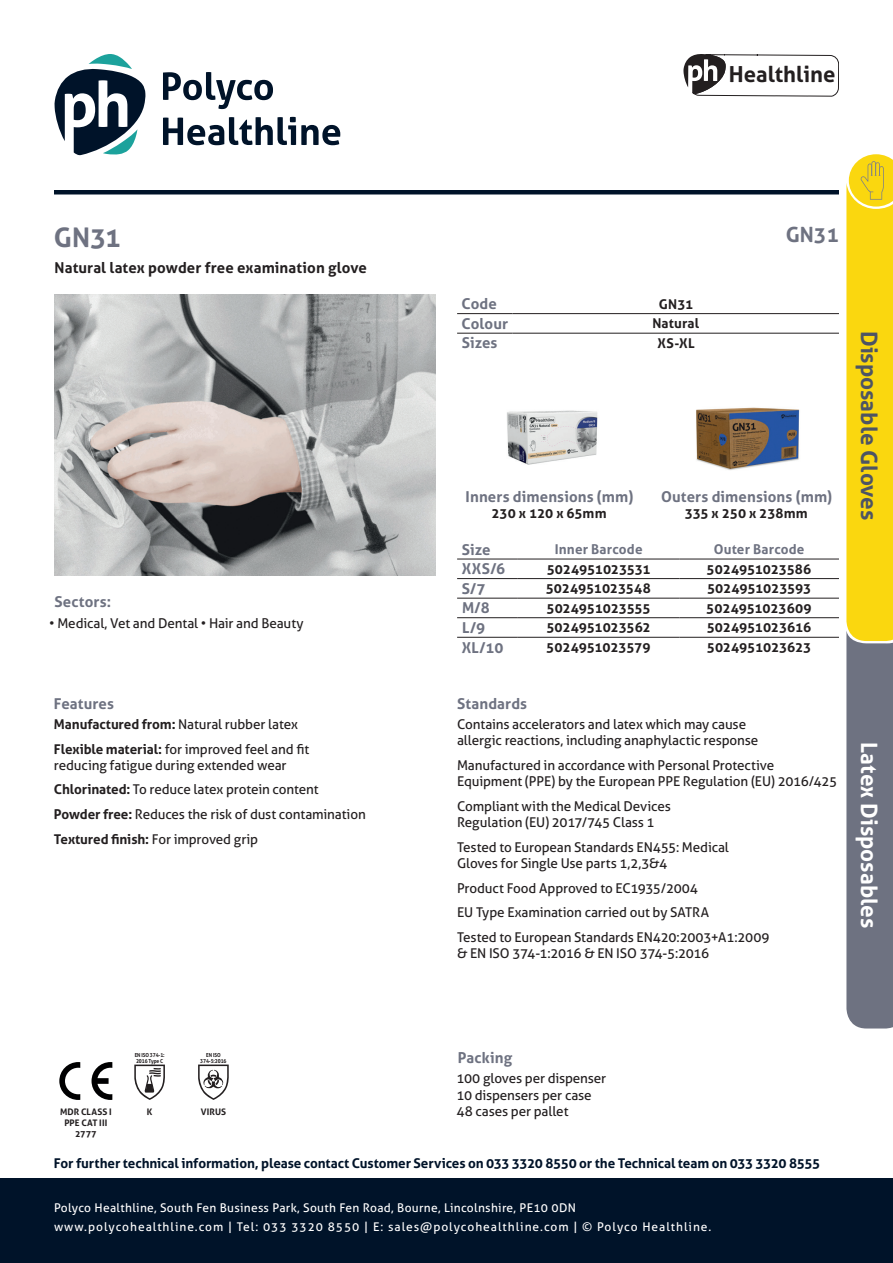
<style>
.page{position:relative;width:893px;height:1263px;background:#fff}
.page>*{position:absolute;margin:0;border:0;box-sizing:border-box;transform-origin:0 0}
.t1{font:700 27px "Aller";color:#6e7281}
.t2{font:700 22.5px "Aller";color:#4d5464}
.t3{font:700 22.5px "Aller";color:#fff}
.t4{font:700 22.05px "Aller";color:#231f20}
.t5{font:700 21px "Aller";color:#6e7281}
.t6{font:700 15px "Aller";letter-spacing:.005em;color:#6e7281}
.t7{font:700 15px "Aller";letter-spacing:.005em;color:#231f20}
.t8{font:13.5px/16.2px "Aller";letter-spacing:-.01em;color:#231f20}
.t9{font:700 13.5px "Aller";letter-spacing:-.005em;color:#231f20}
.t10{font:700 13.5px "Aller";letter-spacing:-.01em;color:#001329}
.t11{font:13.5px "Aller";letter-spacing:-.03em;color:#231f20}
.t12{font:700 13.5px "Aller";letter-spacing:.015em;color:#6e7281}
.t13{font:700 13.5px "Aller";letter-spacing:.015em;color:#231f20}
.t14{font:12px/19.2px "Aller";letter-spacing:.06em;color:#fff}
.t15{font:700 9px/10.8px "Aller";letter-spacing:.01em;color:#231f20;text-align:center}
.t16{font:700 5.55px/6.3px "Aller";letter-spacing:-.02em;color:#231f20;scale:.9 1}
.s1{font-weight:700}
</style>
<div class="page">
<img style="left:54px;top:294px;width:382px;height:281px">
<svg style="left:683px;top:54px;width:156px;height:43px"></svg>
<hr style="left:457px;top:313px;width:55px;height:1px;background:#231f20">
<hr style="left:512px;top:313px;width:327px;height:1px;background:#231f20">
<hr style="left:457px;top:333px;width:55px;height:1px;background:#231f20">
<hr style="left:512px;top:333px;width:327px;height:1px;background:#231f20">
<img style="left:507px;top:410px;width:91px;height:55px">
<svg style="left:92px;top:1062px;width:20px;height:38px"></svg>
<svg style="left:59px;top:1062px;width:21px;height:38px"></svg>
<svg style="left:134px;top:1064px;width:31px;height:36px"></svg>
<svg style="left:198px;top:1064px;width:31px;height:36px"></svg>
<hr style="left:457px;top:559px;width:61px;height:1px;background:#231f20">
<hr style="left:518px;top:559px;width:161px;height:1px;background:#231f20">
<hr style="left:679px;top:559px;width:160px;height:1px;background:#231f20">
<hr style="left:457px;top:578px;width:61px;height:1px;background:#231f20">
<hr style="left:518px;top:578px;width:161px;height:1px;background:#231f20">
<hr style="left:679px;top:578px;width:160px;height:1px;background:#231f20">
<hr style="left:457px;top:598px;width:61px;height:1px;background:#231f20">
<hr style="left:518px;top:598px;width:161px;height:1px;background:#231f20">
<hr style="left:679px;top:598px;width:160px;height:1px;background:#231f20">
<hr style="left:457px;top:617px;width:61px;height:1px;background:#231f20">
<hr style="left:518px;top:617px;width:161px;height:1px;background:#231f20">
<hr style="left:679px;top:617px;width:160px;height:1px;background:#231f20">
<hr style="left:457px;top:637px;width:61px;height:1px;background:#231f20">
<hr style="left:518px;top:637px;width:161px;height:1px;background:#231f20">
<hr style="left:679px;top:637px;width:160px;height:1px;background:#231f20">
<img style="left:696px;top:407px;width:104px;height:63px">
<div style="left:0;top:1178px;width:893px;height:85px;background:#001329"></div>
<svg style="left:163px;top:72px;width:110px;height:37px"></svg>
<svg style="left:163px;top:117px;width:177px;height:28px"></svg>
<svg style="left:55px;top:54px;width:91px;height:101px"></svg>
<hr style="left:54px;top:190px;width:785px;height:4px;background:#001329">
<svg style="left:846px;top:154px;width:47px;height:874px;background:#bcab46"></svg>
<h3 class="t4" style="left:729px;top:61px;width:108px">Healthline</h3>
<h1 class="t1" style="left:54px;top:221px;width:69px">GN31</h1>
<p class="t7" style="left:55px;top:258px;width:314px">Natural latex powder free examination glove</p>
<p class="t6" style="left:54px;top:593px;width:58px">Sectors:</p>
<p class="t8" style="left:49px;top:615px;width:256px">• Medical, Vet and Dental • Hair and Beauty</p>
<p class="t6" style="left:54px;top:694px;width:62px">Features</p>
<p class="t8" style="left:54px;top:712px;width:257px;line-height:24.8px"><span class="s1">Manufactured from:</span> Natural rubber latex<br><span class="s1">Flexible material:</span> for improved feel and fit</p>
<p class="t8" style="left:54px;top:752px;width:313px;line-height:24.8px">reducing fatigue during extended wear <span class="s1">Chlorinated:</span> To reduce latex protein content <span class="s1">Powder free:</span> Reduces the risk of dust contamination <span class="s1">Textured finish:</span> For improved grip</p>
<h3 class="t5" style="left:786px;top:222px;width:55px">GN31</h3>
<p class="t6" style="left:462px;top:295px;width:37px">Code</p>
<p class="t9" style="left:659px;top:296px;width:36px">GN31</p>
<p class="t6" style="left:462px;top:314px;width:48px">Colour</p>
<p class="t13" style="left:652px;top:315px;width:48px">Natural</p>
<p class="t6" style="left:462px;top:334px;width:37px">Sizes</p>
<p class="t9" style="left:657px;top:335px;width:39px">XS-XL</p>
<p class="t6" style="left:466px;top:487px;width:169px">Inners dimensions (mm)</p>
<p class="t9" style="left:491px;top:505px;width:117px">230 x 120 x 65mm</p>
<p class="t6" style="left:661px;top:487px;width:173px">Outers dimensions (mm)</p>
<p class="t9" style="left:685px;top:505px;width:124px">335 x 250 x 238mm</p>
<p class="t6" style="left:462px;top:540px;width:30px">Size</p>
<p class="t12" style="left:555px;top:541px;width:89px">Inner Barcode</p>
<p class="t12" style="left:714px;top:541px;width:92px">Outer Barcode</p>
<p class="t6" style="left:462px;top:560px;width:45px">XXS/6</p>
<p class="t9" style="left:547px;top:561px;width:105px">5024951023531</p>
<p class="t9" style="left:707px;top:561px;width:106px">5024951023586</p>
<p class="t6" style="left:462px;top:579px;width:25px">S/7</p>
<p class="t9" style="left:546px;top:580px;width:107px">5024951023548</p>
<p class="t9" style="left:707px;top:580px;width:106px">5024951023593</p>
<p class="t6" style="left:462px;top:599px;width:29px">M/8</p>
<p class="t9" style="left:547px;top:600px;width:105px">5024951023555</p>
<p class="t9" style="left:706px;top:600px;width:107px">5024951023609</p>
<p class="t6" style="left:462px;top:618px;width:25px">L/9</p>
<p class="t9" style="left:546px;top:619px;width:106px">5024951023562</p>
<p class="t9" style="left:707px;top:619px;width:106px">5024951023616</p>
<p class="t6" style="left:462px;top:638px;width:43px">XL/10</p>
<p class="t9" style="left:546px;top:639px;width:106px">5024951023579</p>
<p class="t9" style="left:707px;top:639px;width:106px">5024951023623</p>
<p class="t6" style="left:457px;top:694px;width:72px">Standards</p>
<p class="t8" style="left:457px;top:716px;width:303px">Contains accelerators and latex which may cause allergic reactions, including anaphylactic response</p>
<p class="t8" style="left:457px;top:757px;width:382px">Manufactured in accordance with Personal Protective<br>Equipment (PPE) by the European PPE Regulation (EU) 2016/425</p>
<p class="t8" style="left:457px;top:798px;width:215px">Compliant with the Medical Devices<br>Regulation (EU) 2017/745 Class 1</p>
<p class="t8" style="left:457px;top:839px;width:273px">Tested to European Standards EN455: Medical<br>Gloves for Single Use parts 1,2,3&amp;4</p>
<p class="t8" style="left:457px;top:875px;width:314px;line-height:24.8px">Product Food Approved to EC1935/2004<br>EU Type Examination carried out by SATRA<br>Tested to European Standards EN420:2003+A1:2009</p>
<p class="t11" style="left:457px;top:945px;width:254px">&amp; EN ISO 374-1:2016 &amp; EN ISO 374-5:2016</p>
<h2 class="t2" style="left:883px;top:331px;width:191px;rotate:90deg">Disposable Gloves</h2>
<h2 class="t3" style="left:883px;top:742px;width:187px;rotate:90deg">Latex Disposables</h2>
<p class="t16" style="left:135px;top:1051px;width:35px">EN ISO 374-1:<br>2016 Type C</p>
<p class="t15" style="left:60px;top:1106px;width:53px">MDR CLASS I<br>PPE CAT III<br>2777</p>
<p class="t15" style="left:147px;top:1106px;width:7px">K</p>
<p class="t16" style="left:200px;top:1051px;width:31px;text-align:center">EN ISO<br>374-5:2016</p>
<p class="t15" style="left:201px;top:1106px;width:27px">VIRUS</p>
<p class="t6" style="left:458px;top:1048px;width:56px">Packing</p>
<p class="t8" style="left:456px;top:1070px;width:151px">100 gloves per dispenser<br>10 dispensers per case<br>48 cases per pallet</p>
<p class="t10" style="left:54px;top:1155px;width:768px">For further technical information, please contact Customer Services on 033 3320 8550 or the Technical team on 033 3320 8555</p>
<p class="t14" style="left:54px;top:1198px;width:659px">Polyco Healthline, South Fen Business Park, South Fen Road, Bourne, Lincolnshire, PE10 0DN www.polycohealthline.com | Tel: 033 3320 8550 | E: sales@polycohealthline.com | © Polyco Healthline.</p>
</div>
